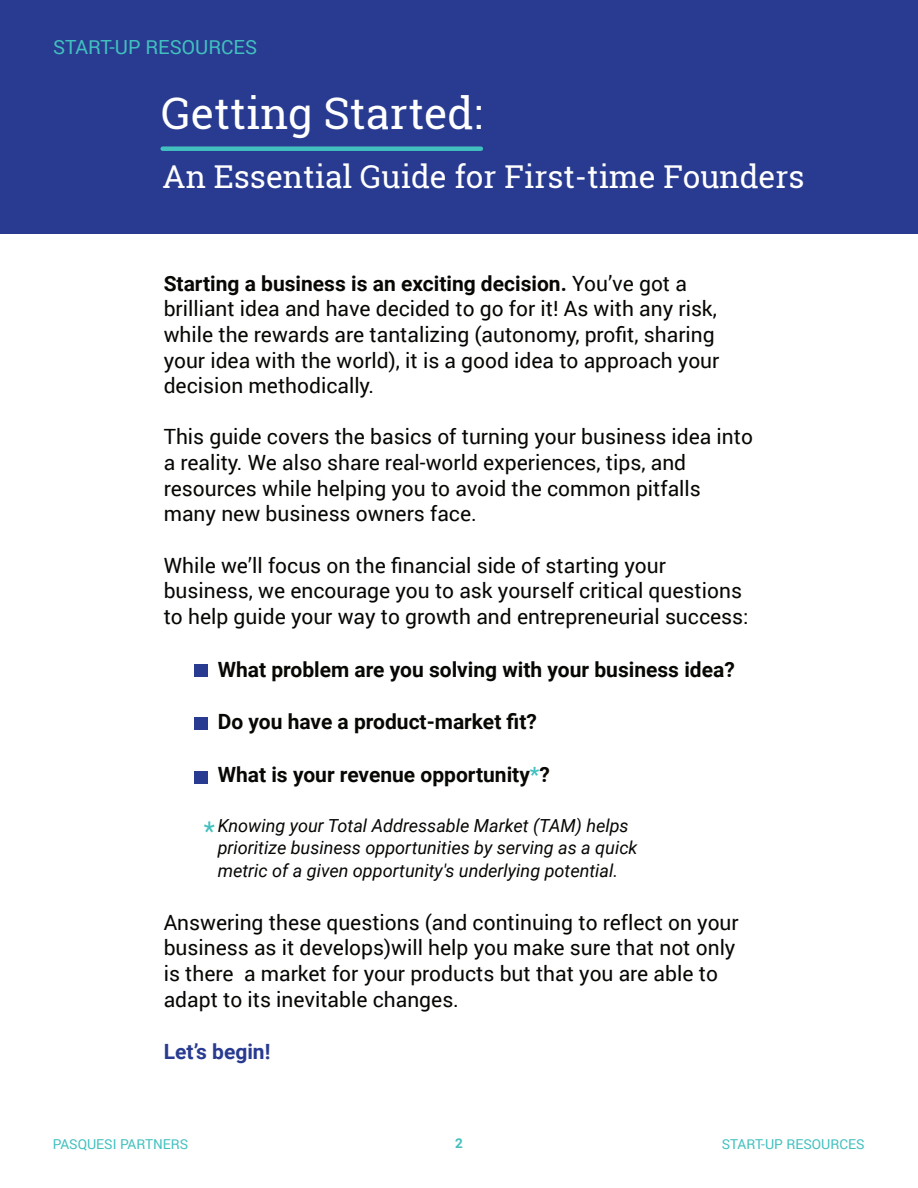
<style>
.page{position:relative;width:918px;height:1188px;background:#fff}
.page>*{position:absolute;margin:0;border:0;box-sizing:border-box;transform-origin:0 0}
.t1{font:43.5px "Roboto Slab";color:#fff}
.t2{font:31.5px "Roboto Slab";color:#fff}
.t3{font:25.8px "Roboto";color:#42c0bf}
.t4{font:21px/25.7px "Roboto";color:#080704}
.t5{font:700 21px "Roboto";color:#080704}
.t6{font:700 21px "Roboto";color:#283b90}
.t7{font:19.5px "Roboto";color:#42c0bf}
.t8{font:italic 18px/22.6px "Roboto";color:#080704}
.t9{font:13.65px "Roboto";color:#42c0bf}
.t10{font:700 13.5px "Roboto";color:#42c0bf}
.s1{font-weight:700}
.s2{color:#42c0bf}
</style>
<div class="page">
<div style="left:0;top:0;width:918px;height:234px;background:#283b90"></div>
<div style="left:195px;top:664px;width:13px;height:12px;background:#283b90"></div>
<div style="left:195px;top:718px;width:13px;height:12px;background:#283b90"></div>
<div style="left:195px;top:771px;width:13px;height:12px;background:#283b90"></div>
<div style="left:163px;top:146px;width:318px;height:5px;background:#42c0bf"></div>
<p class="t7" style="left:53px;top:33px;width:206px">START-UP RESOURCES</p>
<h1 class="t1" style="left:161px;top:84px;width:323px">Getting Started:</h1>
<h2 class="t2" style="left:163px;top:155px;width:643px">An Essential Guide for First-time Founders</h2>
<p class="t4" style="left:164px;top:270px;width:557px"><span class="s1">Starting a business is an exciting decision.</span> You’ve got a brilliant idea and have decided to go for it! As with any risk, while the rewards are tantalizing (autonomy, profit, sharing your idea with the world), it is a good idea to approach your decision methodically.</p>
<p class="t4" style="left:164px;top:424px;width:591px">This guide covers the basics of turning your business idea into a reality. We also share real-world experiences, tips, and resources while helping you to avoid the common pitfalls many new business owners face.</p>
<p class="t4" style="left:164px;top:552px;width:586px">While we’ll focus on the financial side of starting your business, we encourage you to ask yourself critical questions to help guide your way to growth and entrepreneurial success:</p>
<p class="t5" style="left:218px;top:661px;width:519px">What problem are you solving with your business idea?</p>
<p class="t5" style="left:218px;top:714px;width:321px">Do you have a product-market fit?</p>
<p class="t5" style="left:218px;top:766px;width:334px">What is your revenue opportunity<span class="s2">*</span>?</p>
<p class="t8" style="left:218px;top:816px;width:421px">Knowing your Total Addressable Market (TAM) helps prioritize business opportunities by serving as a quick metric of a given opportunity's underlying potential.</p>
<p class="t4" style="left:164px;top:909px;width:577px">Answering these questions (and continuing to reflect on your business as it develops)will help you make sure that not only is there a market for your products but that you are able to adapt to its inevitable changes.</p>
<p class="t6" style="left:164px;top:1043px;width:108px">Let’s begin!</p>
<p class="t3" style="left:204px;top:813px;width:13px">*</p>
<p class="t10" style="left:455px;top:1138px;width:9px">2</p>
<p class="t9" style="left:53px;top:1134px;width:137px">PASQUESI PARTNERS</p>
<p class="t9" style="left:722px;top:1134px;width:144px">START-UP RESOURCES</p>
</div>
